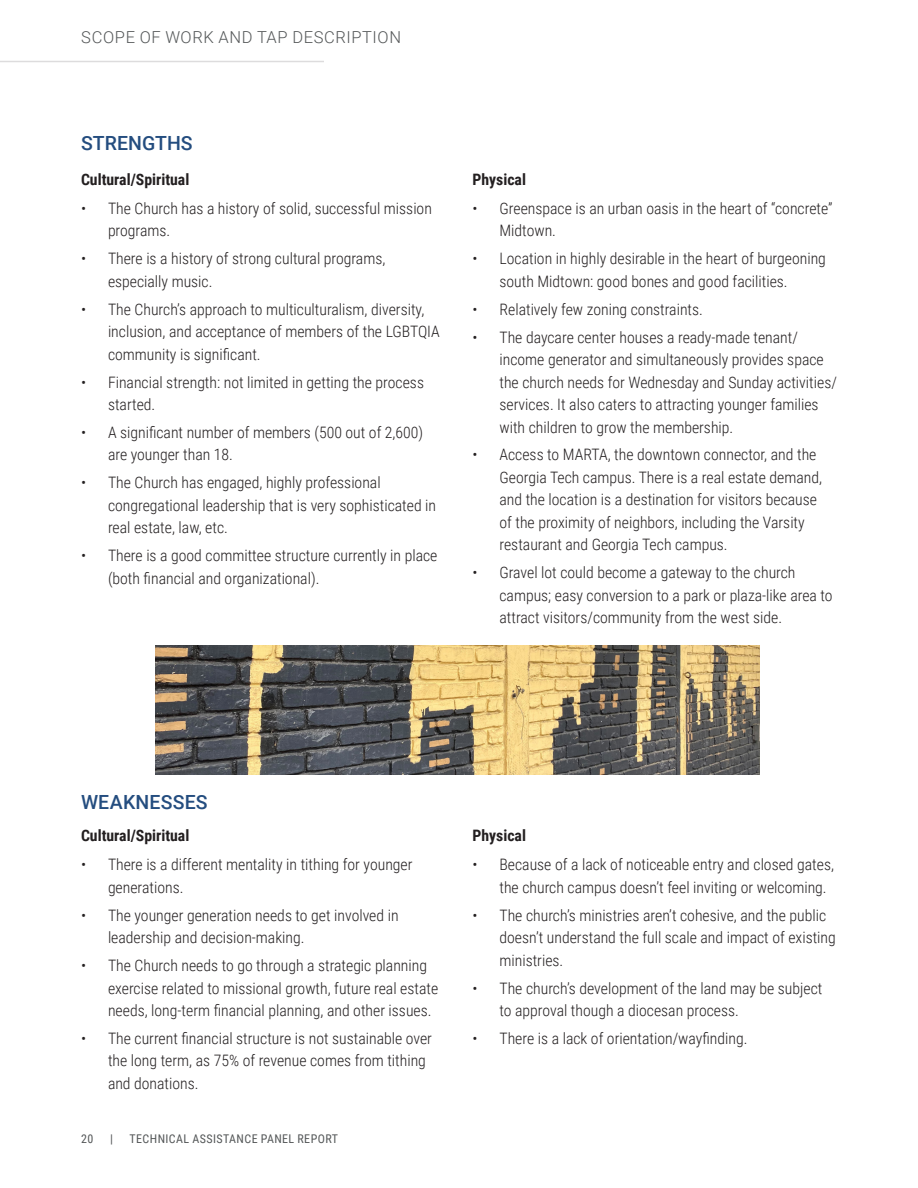
<style>
.page{position:relative;width:918px;height:1188px;background:#fff}
.page>*{position:absolute;margin:0;border:0;box-sizing:border-box;transform-origin:0 0}
.BODY_TXT{font:500 19.5px "Roboto";letter-spacing:.005em;color:#244d7f}
.Section_Heading{font:300 16.5px "Roboto";letter-spacing:.035em;color:#545758}
.t1{font:300 15.75px/22.5px "Roboto Condensed";color:#231f20}
.BODY_TXT-2{font:700 15.75px "Roboto Condensed";color:#231f20}
.t2{font:12px "Roboto Condensed";letter-spacing:.035em;color:#545758}
</style>
<div class="page">
<hr style="left:0;top:61px;width:324px;height:1px;background:#dddcdd">
<img style="left:155px;top:646px;width:605px;height:129px">
<p class="Section_Heading" style="left:81px;top:26px;width:321px">SCOPE OF WORK AND TAP DESCRIPTION</p>
<p class="BODY_TXT" style="left:81px;top:129px;width:113px">STRENGTHS</p>
<p class="BODY_TXT-2" style="left:81px;top:168px;width:110px">Cultural/Spiritual</p>
<p class="t1" style="left:108px;top:196px;width:325px;text-indent:-27px">• The Church has a history of solid, successful mission programs.</p>
<p class="t1" style="left:108px;top:247px;width:279px;text-indent:-27px">• There is a history of strong cultural programs, especially music.</p>
<p class="t1" style="left:108px;top:297px;width:333px;text-indent:-27px">• The Church’s approach to multiculturalism, diversity, inclusion, and acceptance of members of the LGBTQIA community is significant.</p>
<p class="t1" style="left:108px;top:370px;width:318px;text-indent:-27px">• Financial strength: not limited in getting the process started.</p>
<p class="t1" style="left:108px;top:421px;width:317px;text-indent:-27px">• A significant number of members (500 out of 2,600) are younger than 18.</p>
<p class="t1" style="left:108px;top:471px;width:330px;text-indent:-27px">• The Church has engaged, highly professional congregational leadership that is very sophisticated in real estate, law, etc.</p>
<p class="t1" style="left:108px;top:544px;width:331px;text-indent:-27px">• There is a good committee structure currently in place (both financial and organizational).</p>
<p class="BODY_TXT-2" style="left:472px;top:168px;width:55px">Physical</p>
<p class="t1" style="left:500px;top:196px;width:335px;text-indent:-27px">• Greenspace is an urban oasis in the heart of “concrete”<br>Midtown.</p>
<p class="t1" style="left:500px;top:247px;width:328px;text-indent:-27px">• Location in highly desirable in the heart of burgeoning south Midtown: good bones and good facilities.</p>
<p class="t1" style="left:472px;top:297px;width:232px">• Relatively few zoning constraints.</p>
<p class="t1" style="left:500px;top:325px;width:339px;text-indent:-27px">• The daycare center houses a ready-made tenant/ income generator and simultaneously provides space the church needs for Wednesday and Sunday activities/ services. It also caters to attracting younger families with children to grow the membership.</p>
<p class="t1" style="left:500px;top:443px;width:324px;text-indent:-27px">• Access to MARTA, the downtown connector, and the Georgia Tech campus. There is a real estate demand, and the location is a destination for visitors because of the proximity of neighbors, including the Varsity restaurant and Georgia Tech campus.</p>
<p class="t1" style="left:500px;top:561px;width:335px;text-indent:-27px">• Gravel lot could become a gateway to the church campus; easy conversion to a park or plaza-like area to attract visitors/community from the west side.</p>
<p class="BODY_TXT" style="left:81px;top:788px;width:128px">WEAKNESSES</p>
<p class="BODY_TXT-2" style="left:81px;top:824px;width:110px">Cultural/Spiritual</p>
<p class="t1" style="left:108px;top:853px;width:306px;text-indent:-27px">• There is a different mentality in tithing for younger generations.</p>
<p class="t1" style="left:108px;top:903px;width:292px;text-indent:-27px">• The younger generation needs to get involved in leadership and decision-making.</p>
<p class="t1" style="left:108px;top:954px;width:332px;text-indent:-27px">• The Church needs to go through a strategic planning exercise related to missional growth, future real estate needs, long-term financial planning, and other issues.</p>
<p class="t1" style="left:108px;top:1027px;width:325px;text-indent:-27px">• The current financial structure is not sustainable over the long term, as 75% of revenue comes from tithing and donations.</p>
<p class="t2" style="left:81px;top:1130px;width:14px">20</p>
<p class="t2" style="left:110px;top:1130px;width:4px">|</p>
<p class="t2" style="left:130px;top:1130px;width:210px">TECHNICAL ASSISTANCE PANEL REPORT</p>
<p class="BODY_TXT-2" style="left:472px;top:824px;width:55px">Physical</p>
<p class="t1" style="left:500px;top:853px;width:336px;text-indent:-27px">• Because of a lack of noticeable entry and closed gates, the church campus doesn’t feel inviting or welcoming.</p>
<p class="t1" style="left:500px;top:903px;width:338px;text-indent:-27px">• The church’s ministries aren’t cohesive, and the public doesn’t understand the full scale and impact of existing ministries.</p>
<p class="t1" style="left:500px;top:976px;width:324px;text-indent:-27px">• The church’s development of the land may be subject to approval though a diocesan process.</p>
<p class="t1" style="left:472px;top:1027px;width:276px">• There is a lack of orientation/wayfinding.</p>
</div>
